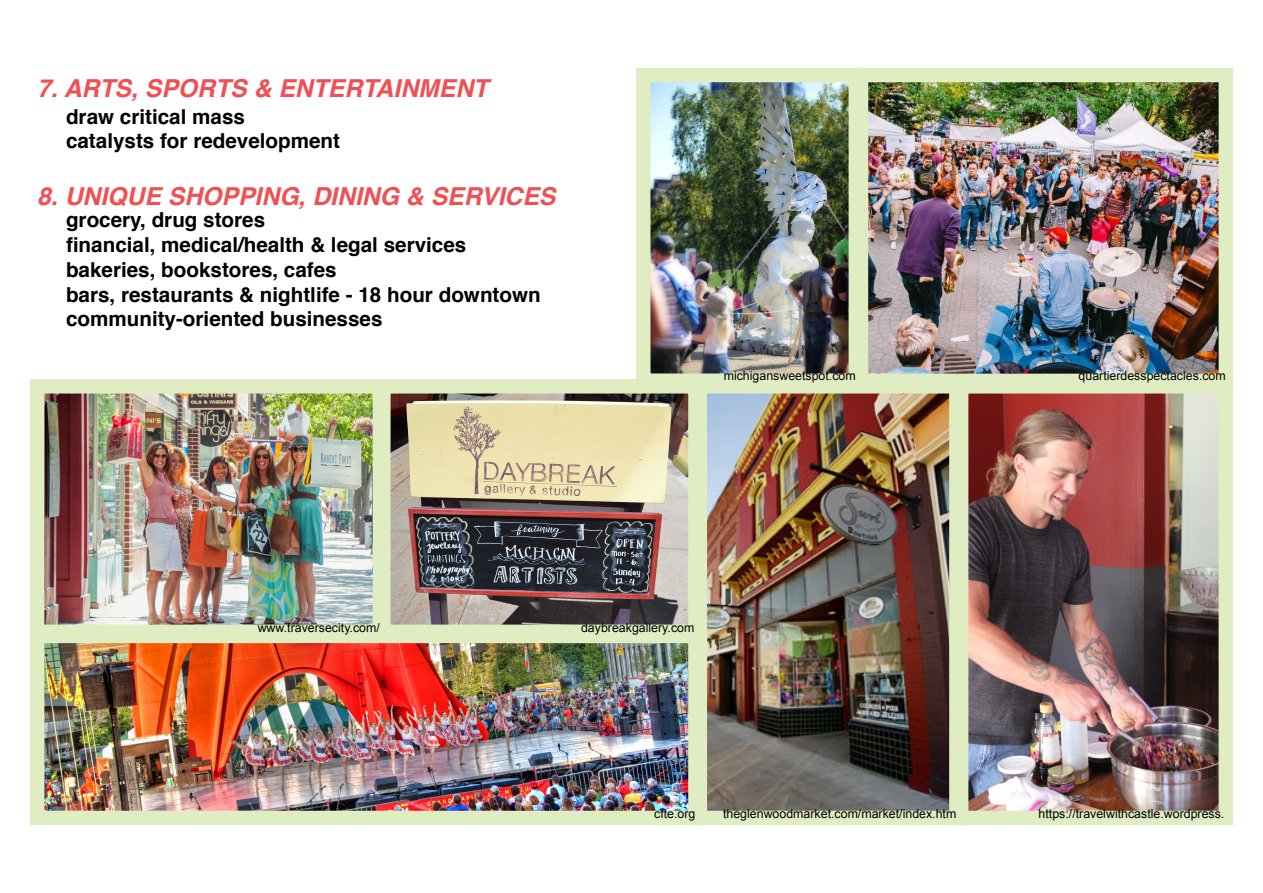
<style>
.page{position:relative;width:1263px;height:893px;background:#fff}
.page>*{position:absolute;margin:0;border:0;box-sizing:border-box;transform-origin:0 0}
.t1{font:italic 700 24.75px "Helvetica";color:#f04f54}
.t2{font:700 20.7px/24.8px "Helvetica";color:#000}
.t3{font:12.45px "Arial";color:#000}
</style>
<div class="page">
<img style="left:651px;top:83px;width:197px;height:290px">
<div style="left:636px;top:68px;width:227px;height:320px;border:14px solid #e0edc3"></div>
<img style="left:869px;top:83px;width:349px;height:290px">
<div style="left:854px;top:68px;width:379px;height:320px;border:14px solid #e0edc3"></div>
<img style="left:969px;top:394px;width:249px;height:416px">
<div style="left:954px;top:379px;width:279px;height:446px;border:14px solid #e0edc3"></div>
<img style="left:708px;top:394px;width:241px;height:416px">
<div style="left:693px;top:379px;width:271px;height:446px;border:14px solid #e0edc3"></div>
<img style="left:391px;top:394px;width:297px;height:230px">
<div style="left:376px;top:379px;width:327px;height:260px;border:14px solid #e0edc3"></div>
<img style="left:45px;top:394px;width:327px;height:230px">
<div style="left:30px;top:379px;width:357px;height:260px;border:14px solid #e0edc3"></div>
<img style="left:45px;top:644px;width:643px;height:166px">
<div style="left:30px;top:629px;width:673px;height:196px;border:14px solid #e0edc3"></div>
<p class="t1" style="left:37px;top:68px;width:453px">7. ARTS, SPORTS &amp; ENTERTAINMENT</p>
<p class="t2" style="left:66px;top:104px;width:276px">draw critical mass<br>catalysts for redevelopment</p>
<p class="t1" style="left:37px;top:176px;width:520px">8. UNIQUE SHOPPING, DINING &amp; SERVICES</p>
<p class="t2" style="left:66px;top:208px;width:476px">grocery, drug stores<br>financial, medical/health &amp; legal services bakeries, bookstores, cafes<br>bars, restaurants &amp; nightlife - 18 hour downtown community-oriented businesses</p>
<p class="t3" style="left:724px;top:367px;width:134px">michigansweetspot.com</p>
<p class="t3" style="left:1078px;top:367px;width:149px">quartierdesspectacles.com</p>
<p class="t3" style="left:258px;top:619px;width:124px">www.traversecity.com/</p>
<p class="t3" style="left:581px;top:619px;width:115px">daybreakgallery.com</p>
<p class="t3" style="left:654px;top:805px;width:43px">cfte.org</p>
<p class="t3" style="left:723px;top:805px;width:235px">theglenwoodmarket.com/market/index.htm</p>
<p class="t3" style="left:1038px;top:805px;width:187px">https://travelwithcastle.wordpress.</p>
</div>
